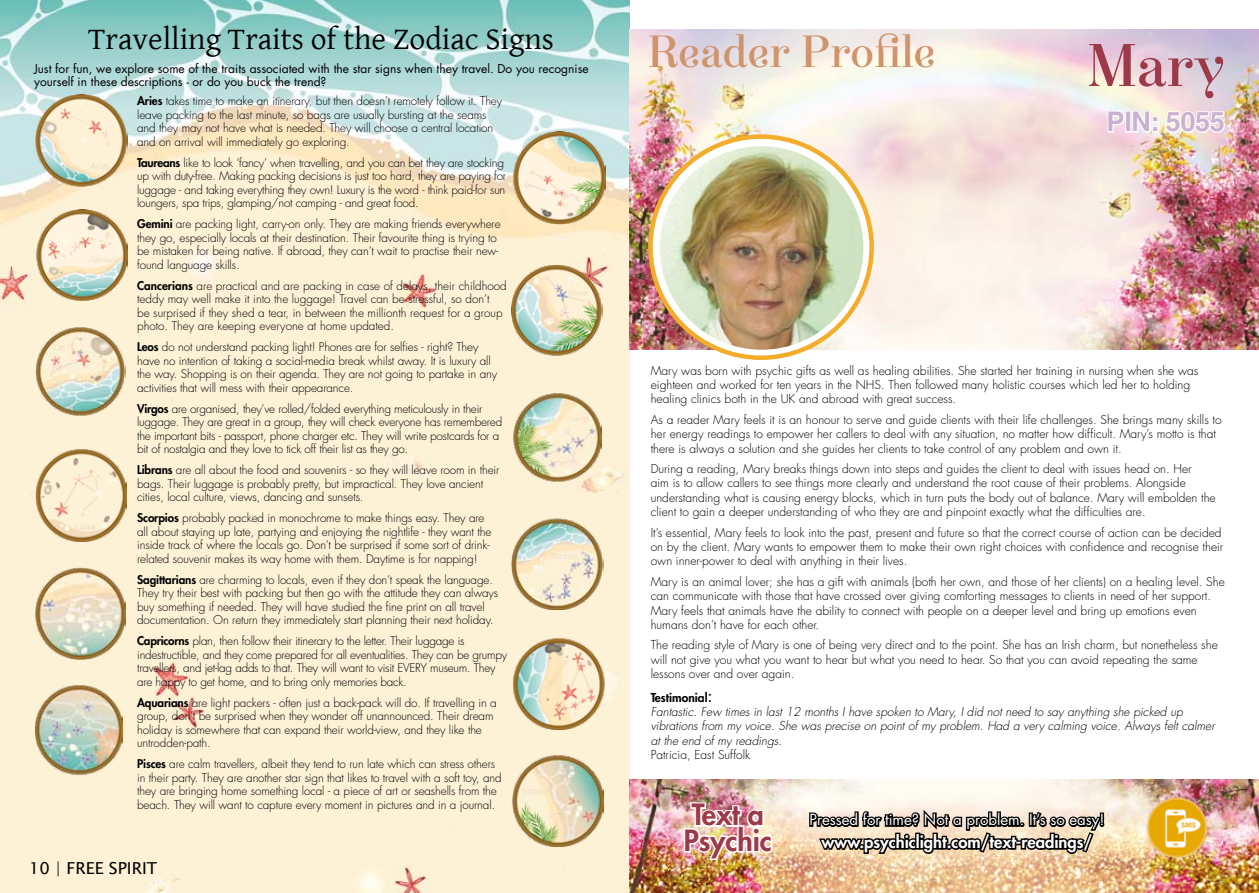
<style>
.page{position:relative;width:1259px;height:893px;background:#fff}
.page>*{position:absolute;margin:0;border:0;box-sizing:border-box;transform-origin:0 0}
.t1{font:60px "Narziss Text Medium Drops";color:#9c3a4a}
.t2{font:45px "Narziss Text Medium Drops";letter-spacing:-.03em;color:#cf946c}
.t3{font:31.5px "Gentium Basic";color:#000}
.t4{font:800 28.5px/25.5px "Futura Std";color:#9c3a4a}
.t5{font:700 27px "Helvetica LT Std";letter-spacing:-.01em;color:#cab1d2}
.t6{font:800 16.5px "Futura Std";color:#fff}
.t7{font:16.5px "Lucida Sans Unicode";color:#000}
.t8{font:15px "Futura Std";color:#fff}
.t9{font:300 12px/14.4px "Futura Std";color:#000}
.t10{font:italic 300 12px/14.4px "Futura Std";color:#000}
.t11{font:12px/13.5px "Futura Std";color:#000}
.t12{font:300 11.7px/13.5px "Futura Std";letter-spacing:-.01em;color:#000}
.s1{font-weight:800}
.s2{font-weight:800;font-style:normal}
.s3{font-family:"Times New Roman";font-weight:400;font-style:normal;font-size:18px}
.s4{font-style:normal}
</style>
<div class="page">
<img style="left:0;top:0;width:629px;height:893px">
<img style="left:629px;top:779px;width:630px;height:114px">
<img style="left:629px;top:30px;width:630px;height:320px">
<svg style="left:1106px;top:110px;width:19px;height:24px"></svg>
<div style="left:1125px;top:111px;width:6px;height:21px;border:2px solid #fff"></div>
<svg style="left:1131px;top:109px;width:27px;height:25px"></svg>
<div style="left:1152px;top:116px;width:6px;height:7px;border:2px solid #fff"></div>
<svg style="left:1164px;top:110px;width:62px;height:24px"></svg>
<img style="left:655px;top:142px;width:213px;height:212px;border-radius:106px">
<div style="left:651px;top:137px;width:221px;height:222px;border:9px solid #fff;border-radius:50%"></div>
<svg style="left:807px;top:806px;width:297px;height:49px;background:#918576"></svg>
<img style="left:682px;top:801px;width:93px;height:60px">
<img style="left:1128px;top:779px;width:97px;height:80px">
<img style="left:34px;top:95px;width:93px;height:92px">
<img style="left:511px;top:132px;width:94px;height:92px">
<img style="left:34px;top:209px;width:94px;height:93px">
<img style="left:34px;top:325px;width:91px;height:93px">
<img style="left:34px;top:449px;width:93px;height:92px">
<img style="left:34px;top:567px;width:92px;height:92px">
<img style="left:34px;top:685px;width:89px;height:92px">
<img style="left:511px;top:265px;width:91px;height:92px">
<img style="left:511px;top:391px;width:91px;height:93px">
<img style="left:511px;top:517px;width:92px;height:92px">
<img style="left:511px;top:637px;width:96px;height:92px">
<img style="left:511px;top:754px;width:92px;height:92px">
<h3 class="t3" style="left:88px;top:15px;width:467px">Travelling Traits of the Zodiac Signs</h3>
<p class="t11" style="left:34px;top:62px;width:556px">Just for fun, we explore some of the traits associated with the star signs when they travel. Do you recognise yourself in these descriptions - or do you buck the trend?</p>
<p class="t12" style="left:137px;top:95px;width:366px"><span class="s1">Aries</span> takes time to make an itinerary, but then doesn’t remotely follow it. They leave packing to the last minute, so bags are usually bursting at the seams and they may not have what is needed. They will choose a central location and on arrival will immediately go exploring.</p>
<p class="t12" style="left:137px;top:156px;width:370px"><span class="s1">Taureans</span> like to look ‘fancy’ when travelling, and you can bet they are stocking up with duty-free. Making packing decisions is just too hard, they are paying for luggage - and taking everything they own! Luxury is the word - think paid-for sun loungers, spa trips, glamping/not camping - and great food.</p>
<p class="t12" style="left:137px;top:218px;width:365px"><span class="s1">Gemini</span> are packing light, carry-on only. They are making friends everywhere they go, especially locals at their destination. Their favourite thing is trying to be mistaken for being native. If abroad, they can’t wait to practise their new&shy;found language skills.</p>
<p class="t12" style="left:137px;top:279px;width:371px"><span class="s1">Cancerians</span> are practical and are packing in case of delays, their childhood teddy may well make it into the luggage! Travel can be stressful, so don’t<br>be surprised if they shed a tear, in between the millionth request for a group photo. They are keeping everyone at home updated.</p>
<p class="t12" style="left:137px;top:341px;width:361px"><span class="s1">Leos</span> do not understand packing light! Phones are for selfies - right? They have no intention of taking a social-media break whilst away. It is luxury all the way. Shopping is on their agenda. They are not going to partake in any activities that will mess with their appearance.</p>
<p class="t12" style="left:137px;top:402px;width:366px"><span class="s1">Virgos</span> are organised, they’ve rolled/folded everything meticulously in their luggage. They are great in a group, they will check everyone has remembered the important bits - passport, phone charger etc. They will write postcards for a bit of nostalgia and they love to tick off their list as they go.</p>
<p class="t12" style="left:137px;top:464px;width:364px"><span class="s1">Librans</span> are all about the food and souvenirs - so they will leave room in their bags. Their luggage is probably pretty, but impractical. They love ancient cities, local culture, views, dancing and sunsets.</p>
<p class="t12" style="left:137px;top:512px;width:356px"><span class="s1">Scorpios</span> probably packed in monochrome to make things easy. They are all about staying up late, partying and enjoying the nightlife - they want the inside track of where the locals go. Don’t be surprised if some sort of drink&shy;related souvenir makes its way home with them. Daytime is for napping!</p>
<p class="t12" style="left:137px;top:573px;width:363px"><span class="s1">Sagittarians</span> are charming to locals, even if they don’t speak the language.<br>They try their best with packing but then go with the attitude they can always buy something if needed. They will have studied the fine print on all travel documentation. On return they immediately start planning their next holiday.</p>
<p class="t12" style="left:137px;top:635px;width:371px"><span class="s1">Capricorns</span> plan, then follow their itinerary to the letter. Their luggage is indestructible, and they come prepared for all eventualities. They can be grumpy travellers, and jet-lag adds to that. They will want to visit EVERY museum. They are happy to get home, and to bring only memories back.</p>
<p class="t12" style="left:137px;top:696px;width:361px"><span class="s1">Aquarians</span> are light packers - often just a back-pack will do. If travelling in a group, don’t be surprised when they wonder off unannounced. Their dream holiday is somewhere that can expand their world-view, and they like the untrodden-path.</p>
<p class="t12" style="left:137px;top:758px;width:366px"><span class="s1">Pisces</span> are calm travellers, albeit they tend to run late which can stress others in their party. They are another star sign that likes to travel with a soft toy, and they are bringing home something local - a piece of art or seashells from the beach. They will want to capture every moment in pictures and in a journal.</p>
<h3 class="t7" style="left:29px;top:855px;width:130px">10 | FREE SPIRIT</h3>
<h2 class="t2" style="left:648px;top:24px;width:289px">Reader Profile</h2>
<h1 class="t1" style="left:1087px;top:29px;width:139px">Mary</h1>
<h3 class="t5" style="left:1106px;top:105px;width:120px">PIN: 5055</h3>
<p class="t9" style="left:651px;top:363px;width:549px">Mary was born with psychic gifts as well as healing abilities. She started her training in nursing when she was eighteen and worked for ten years in the NHS. Then followed many holistic courses which led her to holding healing clinics both in the UK and abroad with great success.</p>
<p class="t9" style="left:651px;top:412px;width:572px">As a reader Mary feels it is an honour to serve and guide clients with their life challenges. She brings many skills to her energy readings to empower her callers to deal with any situation, no matter how difficult. Mary’s motto is that there is always a solution and she guides her clients to take control of any problem and own it.</p>
<p class="t9" style="left:651px;top:462px;width:566px">During a reading, Mary breaks things down into steps and guides the client to deal with issues head on. Her<br>aim is to allow callers to see things more clearly and understand the root cause of their problems. Alongside understanding what is causing energy blocks, which in turn puts the body out of balance. Mary will embolden the client to gain a deeper understanding of who they are and pinpoint exactly what the difficulties are.</p>
<p class="t9" style="left:651px;top:525px;width:574px">It’s essential, Mary feels to look into the past, present and future so that the correct course of action can be decided on by the client. Mary wants to empower them to make their own right choices with confidence and recognise their own inner-power to deal with anything in their lives.</p>
<p class="t9" style="left:651px;top:574px;width:575px">Mary is an animal lover; she has a gift with animals (both her own, and those of her clients) on a healing level. She can communicate with those that have crossed over giving comforting messages to clients in need of her support.<br>Mary feels that animals have the ability to connect with people on a deeper level and bring up emotions even humans don’t have for each other.</p>
<p class="t9" style="left:651px;top:638px;width:568px">The reading style of Mary is one of being very direct and to the point. She has an Irish charm, but nonetheless she will not give you what you want to hear but what you need to hear. So that you can avoid repeating the same lessons over and over again.</p>
<p class="t10" style="left:651px;top:690px;width:565px"><span class="s2">Testimonial</span><span class="s3">:<br></span>Fantastic. Few times in last 12 months I have spoken to Mary, I did not need to say anything she picked up vibrations from my voice. She was precise on point of my problem. Had a very calming voice. Always felt calmer at the end of my readings<span class="s4">.<br>Patricia, East Suffolk</span></p>
<h3 class="t4" style="left:684px;top:802px;width:90px">Text a<br>Psychic</h3>
<p class="t8" style="left:809px;top:810px;width:296px">Pressed for time? Not a problem. It’s so easy!</p>
<h3 class="t6" style="left:821px;top:832px;width:272px">www.psychiclight.com/text-readings/</h3>
</div>
